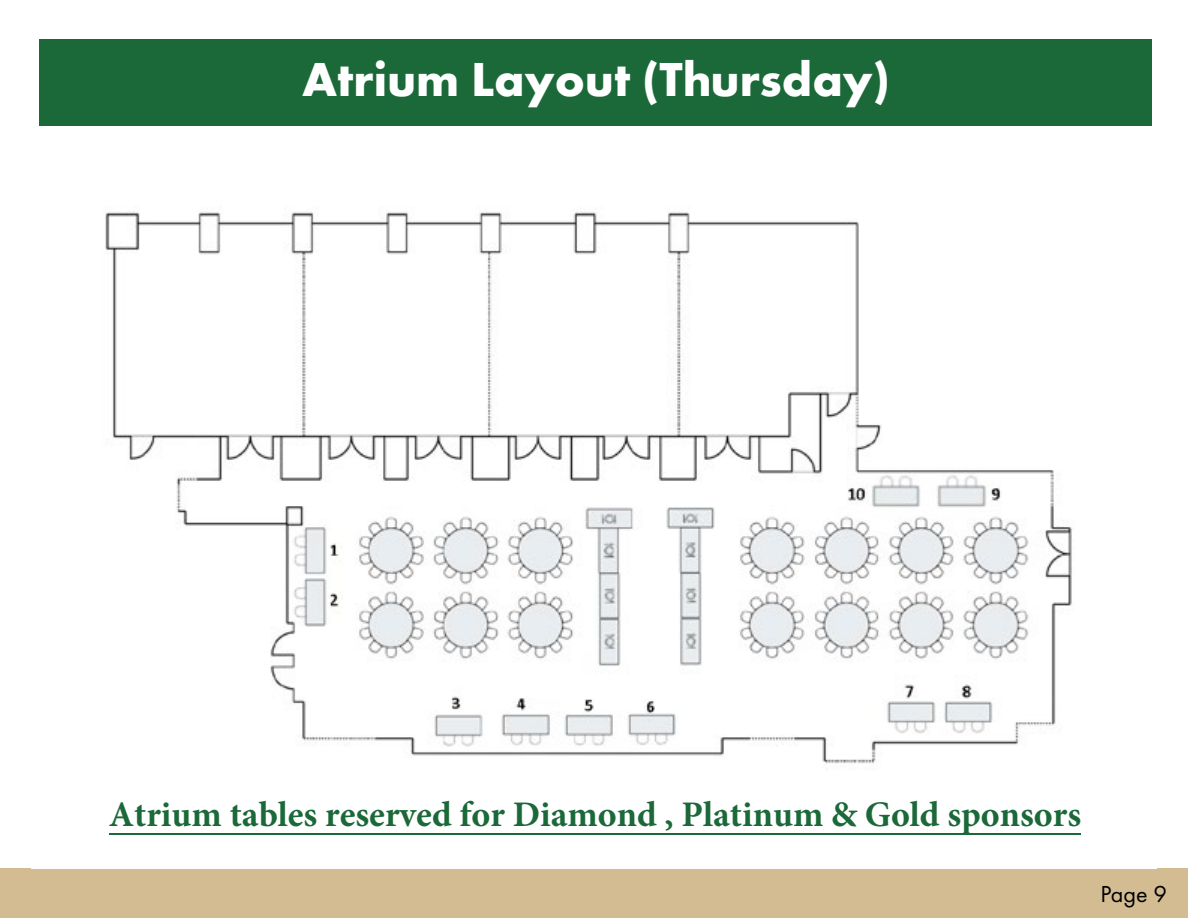
<style>
.page{position:relative;width:1188px;height:918px;background:#fff}
.page>*{position:absolute;margin:0;border:0;box-sizing:border-box;transform-origin:0 0}
.t1{font:700 49.5px "Futura PT";color:#fff}
.t2{font:700 36px "Minion Pro";color:#1b6939}
.t3{font:24px "Futura PT";color:#000}
</style>
<div class="page">
<div style="left:39px;top:39px;width:1113px;height:87px;background:#1b6939"></div>
<div style="left:0;top:868px;width:1188px;height:50px;background:#d3bc92"></div>
<img style="left:105px;top:211px;width:968px;height:553px">
<hr style="left:109px;top:833px;width:972px;height:2px;background:#1b6939">
<h1 class="t1" style="left:302px;top:47px;width:590px">Atrium Layout (Thursday)</h1>
<p class="t2" style="left:109px;top:790px;width:974px">Atrium tables reserved for Diamond , Platinum &amp; Gold sponsors</p>
<p class="t3" style="left:1101px;top:879px;width:68px">Page 9</p>
</div>
